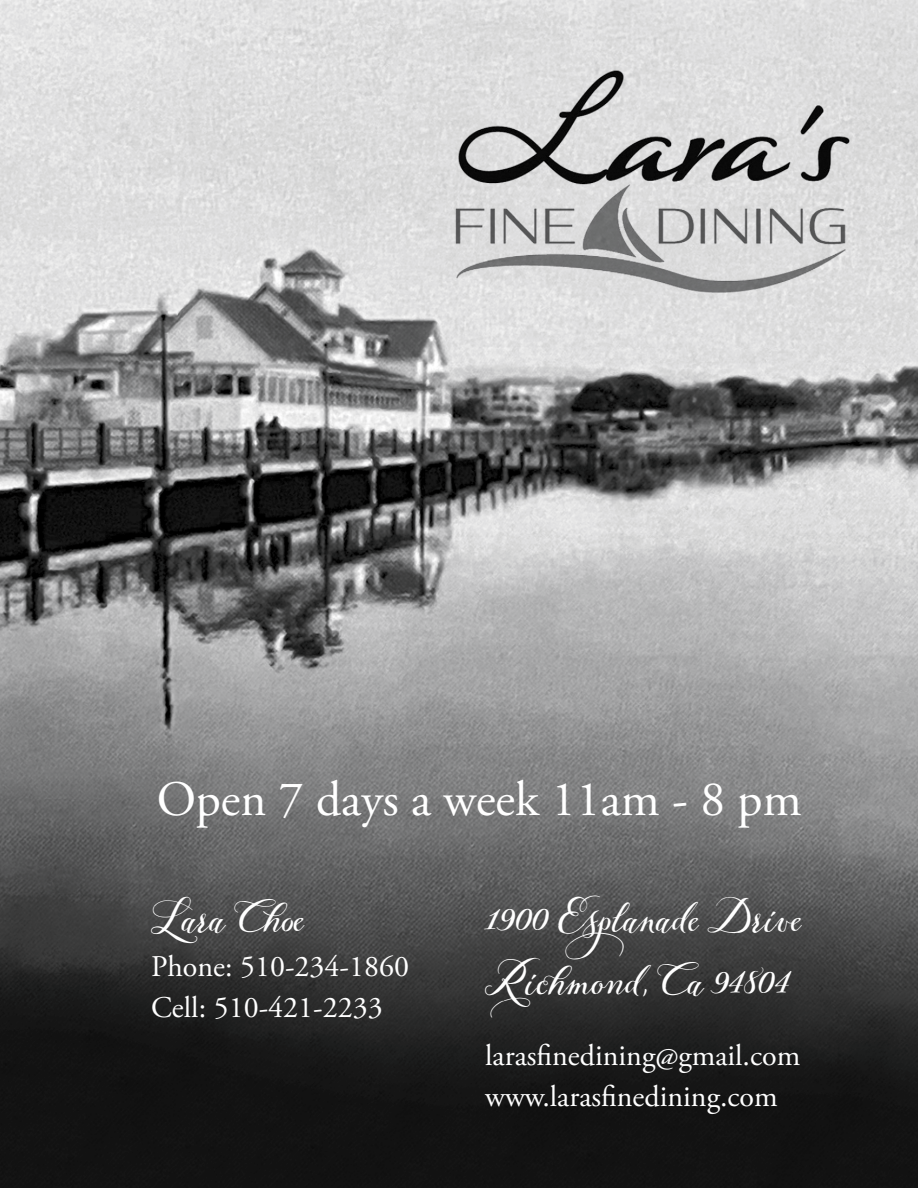
<style>
.page{position:relative;width:918px;height:1188px;background:#fff}
.page>*{position:absolute;margin:0;border:0;box-sizing:border-box;transform-origin:0 0}
.t1{font:49.5px "Adobe Garamond Pro";color:#fff}
.t2{font:45px/63px "Giulietta C";color:#fff}
.t3{font:30px/40.5px "Adobe Garamond Pro";color:#fff}
</style>
<div class="page">
<img style="left:0;top:0;width:918px;height:1188px">
<img style="left:429px;top:25px;width:444px;height:363px">
<h1 class="t1" style="left:157px;top:770px;width:646px">Open 7 days a week 11am - 8 pm</h1>
<h2 class="t2" style="left:151px;top:882px;width:155px">Lara Choe</h2>
<p class="t3" style="left:151px;top:948px;width:260px">Phone: 510-234-1860<br>Cell: 510-421-2233</p>
<h2 class="t2" style="left:485px;top:882px;width:319px">1900 Esplanade Drive<br>Richmond, Ca 94804</h2>
<p class="t3" style="left:485px;top:1037px;width:317px">larasfinedining@gmail.com www.larasfinedining.com</p>
</div>
